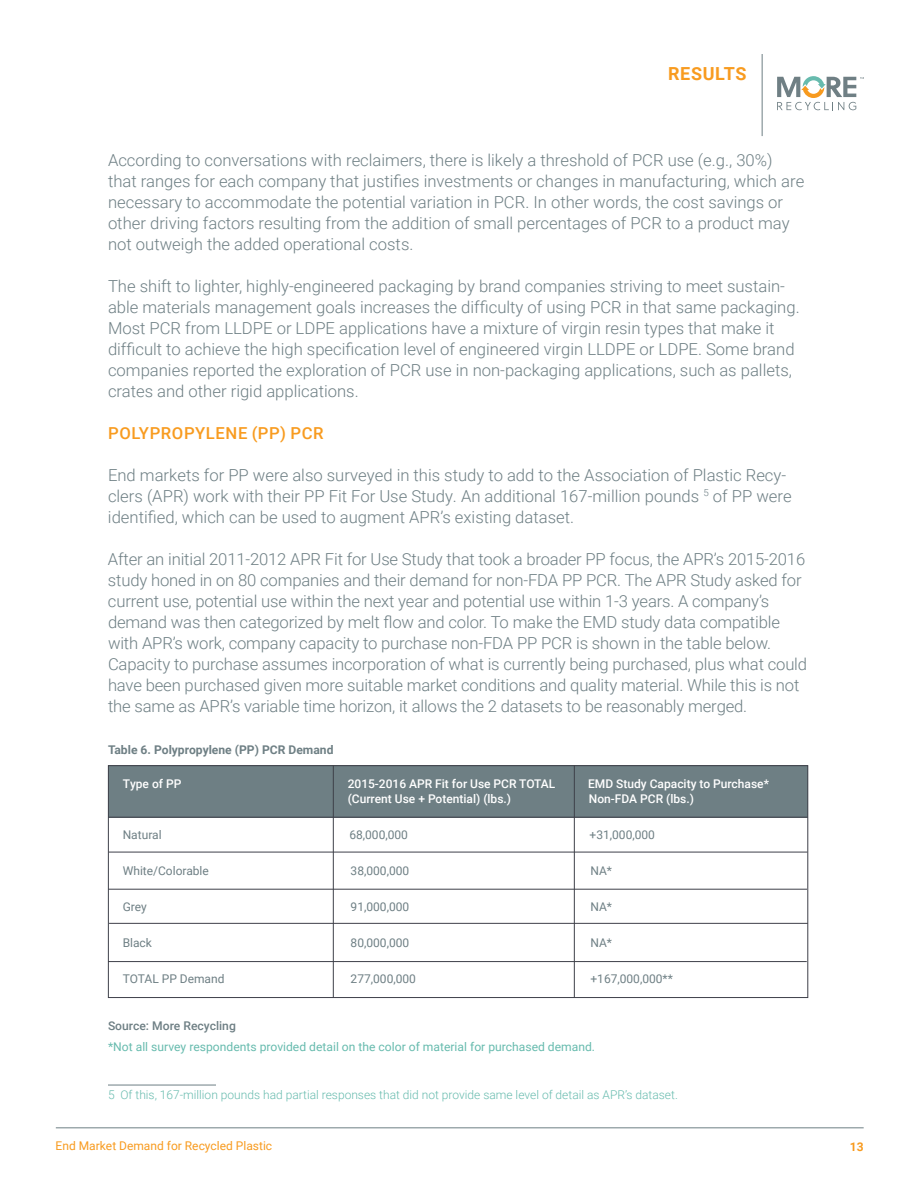
<style>
.page{position:relative;width:918px;height:1188px;background:#fff}
.page>*{position:absolute;margin:0;border:0;box-sizing:border-box;transform-origin:0 0}
.t1{font:700 18px "Roboto";letter-spacing:.035em;color:#f89b1f}
.t2{font:300 16.5px/21px "Roboto";color:#6e7f84}
.t3{font:500 16.5px "Roboto";letter-spacing:.035em;color:#f89b1f}
.t4{font:12px "Roboto";color:#6e7f84}
.t5{font:500 12px "Roboto";color:#fff}
.t6{font:300 12px "Roboto";color:#67bbae}
.t7{font:12px "Roboto";color:#67bbae}
.t8{font:12px "Roboto";color:#f89b1f}
.t9{font:700 12px "Roboto";color:#6e7f84}
.t10{font:500 12px "Roboto";color:#6e7f84}
.t11{font:700 12px "Roboto";color:#f89b1f}
</style>
<div class="page">
<hr style="left:56px;top:1127px;width:808px;height:1px;background:#6e7f84">
<hr style="left:762px;top:54px;width:1px;height:82px;background:#6e7f84">
<svg style="left:777px;top:76px;width:87px;height:34px"></svg>
<hr style="left:108px;top:1085px;width:108px;height:1px;background:#6e7f84">
<div style="left:108px;top:765px;width:699px;height:53px;background:#6e7f84"></div>
<div style="left:108px;top:765px;width:700px;height:233px;border:1px solid #3e4049"></div>
<hr style="left:109px;top:817px;width:698px;height:1px;background:#3e4049">
<hr style="left:333px;top:765px;width:1px;height:233px;background:#3e4049">
<hr style="left:574px;top:765px;width:1px;height:233px;background:#3e4049">
<hr style="left:109px;top:852px;width:698px;height:1px;background:#3e4049">
<hr style="left:108px;top:889px;width:699px;height:1px;background:#3e4049">
<hr style="left:109px;top:923px;width:699px;height:1px;background:#3e4049">
<hr style="left:108px;top:961px;width:699px;height:1px;background:#3e4049">
<p class="t1" style="left:668px;top:61px;width:80px">RESULTS</p>
<p class="t2" style="left:108px;top:149px;width:698px">According to conversations with reclaimers, there is likely a threshold of PCR use (e.g., 30%) that ranges for each company that justifies investments or changes in manufacturing, which are necessary to accommodate the potential variation in PCR. In other words, the cost savings or other driving factors resulting from the addition of small percentages of PCR to a product may not outweigh the added operational costs.</p>
<p class="t2" style="left:108px;top:275px;width:693px">The shift to lighter, highly-engineered packaging by brand companies striving to meet sustain&shy;able materials management goals increases the difficulty of using PCR in that same packaging.<br>Most PCR from LLDPE or LDPE applications have a mixture of virgin resin types that make it difficult to achieve the high specification level of engineered virgin LLDPE or LDPE. Some brand companies reported the exploration of PCR use in non-packaging applications, such as pallets, crates and other rigid applications.</p>
<p class="t3" style="left:108px;top:421px;width:217px">POLYPROPYLENE (PP) PCR</p>
<p class="t2" style="left:108px;top:464px;width:685px">End markets for PP were also surveyed in this study to add to the Association of Plastic Recy&shy;clers (APR) work with their PP Fit For Use Study. An additional 167-million pounds <sup>5</sup> of PP were identified, which can be used to augment APR’s existing dataset.</p>
<p class="t2" style="left:108px;top:548px;width:701px">After an initial 2011-2012 APR Fit for Use Study that took a broader PP focus, the APR’s 2015-2016 study honed in on 80 companies and their demand for non-FDA PP PCR. The APR Study asked for current use, potential use within the next year and potential use within 1-3 years. A company’s demand was then categorized by melt flow and color. To make the EMD study data compatible with APR’s work, company capacity to purchase non-FDA PP PCR is shown in the table below.<br>Capacity to purchase assumes incorporation of what is currently being purchased, plus what could have been purchased given more suitable market conditions and quality material. While this is not the same as APR’s variable time horizon, it allows the 2 datasets to be reasonably merged.</p>
<p class="t9" style="left:108px;top:741px;width:227px">Table 6. Polypropylene (PP) PCR Demand</p>
<p class="t5" style="left:123px;top:775px;width:60px">Type of PP</p>
<p class="t5" style="left:348px;top:775px;width:209px">2015-2016 APR Fit for Use PCR TOTAL</p>
<p class="t5" style="left:588px;top:775px;width:182px">EMD Study Capacity to Purchase*</p>
<p class="t5" style="left:348px;top:790px;width:165px">(Current Use + Potential) (lbs.)</p>
<p class="t5" style="left:589px;top:790px;width:107px">Non-FDA PCR (lbs.)</p>
<p class="t4" style="left:123px;top:826px;width:40px">Natural</p>
<p class="t4" style="left:349px;top:826px;width:60px">68,000,000</p>
<p class="t4" style="left:590px;top:826px;width:67px">+31,000,000</p>
<p class="t4" style="left:123px;top:862px;width:88px">White/Colorable</p>
<p class="t4" style="left:351px;top:862px;width:60px">38,000,000</p>
<p class="t4" style="left:590px;top:862px;width:23px">NA*</p>
<p class="t4" style="left:123px;top:898px;width:26px">Grey</p>
<p class="t4" style="left:351px;top:898px;width:60px">91,000,000</p>
<p class="t4" style="left:590px;top:898px;width:23px">NA*</p>
<p class="t4" style="left:123px;top:934px;width:31px">Black</p>
<p class="t4" style="left:351px;top:934px;width:60px">80,000,000</p>
<p class="t4" style="left:590px;top:934px;width:23px">NA*</p>
<p class="t4" style="left:123px;top:970px;width:103px">TOTAL PP Demand</p>
<p class="t4" style="left:351px;top:970px;width:67px">277,000,000</p>
<p class="t4" style="left:590px;top:970px;width:84px">+167,000,000**</p>
<p class="t10" style="left:108px;top:1017px;width:129px">Source: More Recycling</p>
<p class="t7" style="left:108px;top:1038px;width:489px">*Not all survey respondents provided detail on the color of material for purchased demand.</p>
<p class="t6" style="left:108px;top:1087px;width:571px">5 Of this, 167-million pounds had partial responses that did not provide same level of detail as APR’s dataset.</p>
<p class="t8" style="left:56px;top:1138px;width:218px">End Market Demand for Recycled Plastic</p>
<p class="t11" style="left:850px;top:1138px;width:15px">13</p>
</div>
